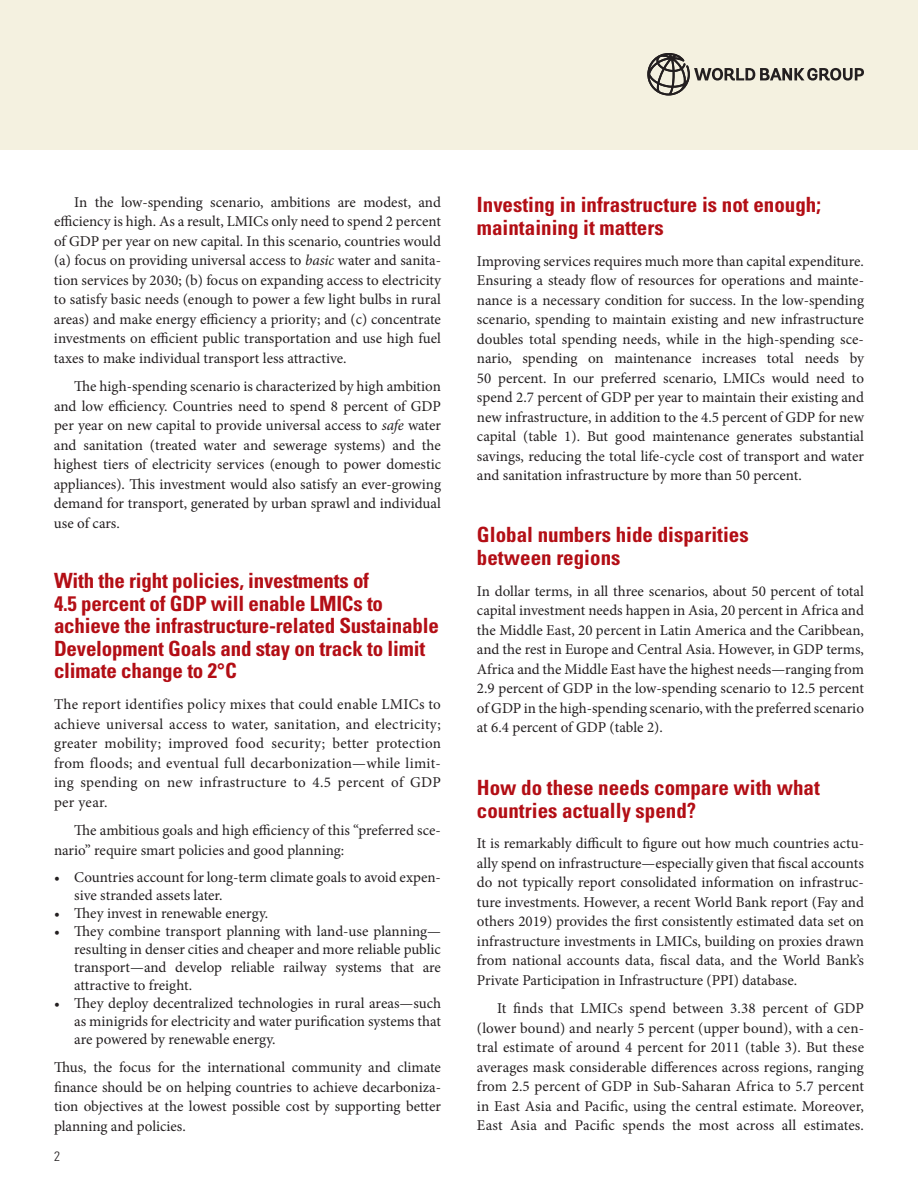
<style>
.page{position:relative;width:918px;height:1188px;background:#fff}
.page>*{position:absolute;margin:0;border:0;box-sizing:border-box;transform-origin:0 0}
.t1{font:700 condensed 21px/22.5px "Univers";letter-spacing:-.01em;color:#b30e15}
.t2{font:15px/19.5px "Minion Pro";color:#231f20;text-align:justify}
.t3{font:300 condensed 13.5px "Univers";color:#231f20}
.s1{font-style:italic}
</style>
<div class="page">
<div style="left:0;top:0;width:918px;height:150px;background:#f4f1e0"></div>
<svg style="left:647px;top:53px;width:217px;height:42px"></svg>
<p class="t2" style="left:54px;top:192px;width:389px;text-indent:20px">In the low-spending scenario, ambitions are modest, and efficiency is high. As a result, LMICs only need to spend 2 percent of GDP per year on new capital. In this scenario, countries would (a) focus on providing universal access to <span class="s1">basic</span> water and sanita&shy;tion services by 2030; (b) focus on expanding access to electricity to satisfy basic needs (enough to power a few light bulbs in rural areas) and make energy efficiency a priority; and (c) concentrate investments on efficient public transportation and use high fuel taxes to make individual transport less attractive.</p>
<p class="t2" style="left:54px;top:377px;width:389px;text-indent:20px">The high-spending scenario is characterized by high ambition and low efficiency. Countries need to spend 8 percent of GDP per year on new capital to provide universal access to <span class="s1">safe</span> water and sanitation (treated water and sewerage systems) and the highest tiers of electricity services (enough to power domestic appliances). This investment would also satisfy an ever-growing demand for transport, generated by urban sprawl and individual use of cars.</p>
<h1 class="t1" style="left:54px;top:570px;width:386px">With the right policies, investments of<br>4.5 percent of GDP will enable LMICs to achieve the infrastructure-related Sustainable Development Goals and stay on track to limit climate change to 2°C</h1>
<p class="t2" style="left:54px;top:695px;width:389px">The report identifies policy mixes that could enable LMICs to achieve universal access to water, sanitation, and electricity; greater mobility; improved food security; better protection from floods; and eventual full decarbonization—while limit&shy;ing spending on new infrastructure to 4.5 percent of GDP per year.</p>
<p class="t2" style="left:54px;top:821px;width:388px;text-indent:20px">The ambitious goals and high efficiency of this “preferred sce&shy;nario” require smart policies and good planning:</p>
<p class="t2" style="left:74px;top:868px;width:368px;line-height:18px;text-indent:-20px">• Countries account for long-term climate goals to avoid expen&shy;sive stranded assets later.</p>
<p class="t2" style="left:54px;top:903px;width:216px">• They invest in renewable energy.</p>
<p class="t2" style="left:74px;top:922px;width:368px;line-height:18px;text-indent:-20px">• They combine transport planning with land-use planning— resulting in denser cities and cheaper and more reliable public transport—and develop reliable railway systems that are attractive to freight.</p>
<p class="t2" style="left:74px;top:994px;width:368px;line-height:18px;text-indent:-20px">• They deploy decentralized technologies in rural areas—such as minigrids for electricity and water purification systems that are powered by renewable energy.</p>
<p class="t2" style="left:54px;top:1058px;width:389px">Thus, the focus for the international community and climate finance should be on helping countries to achieve decarboniza&shy;tion objectives at the lowest possible cost by supporting better planning and policies.</p>
<p class="t3" style="left:54px;top:1148px;width:7px">2</p>
<h1 class="t1" style="left:477px;top:194px;width:346px">Investing in infrastructure is not enough; maintaining it matters</h1>
<p class="t2" style="left:477px;top:251px;width:389px">Improving services requires much more than capital expenditure.<br>Ensuring a steady flow of resources for operations and mainte&shy;nance is a necessary condition for success. In the low-spending scenario, spending to maintain existing and new infrastructure doubles total spending needs, while in the high-spending sce&shy;nario, spending on maintenance increases total needs by 50 percent. In our preferred scenario, LMICs would need to spend 2.7 percent of GDP per year to maintain their existing and new infrastructure, in addition to the 4.5 percent of GDP for new capital (table 1). But good maintenance generates substantial savings, reducing the total life-cycle cost of transport and water and sanitation infrastructure by more than 50 percent.</p>
<h1 class="t1" style="left:477px;top:524px;width:273px">Global numbers hide disparities between regions</h1>
<p class="t2" style="left:477px;top:581px;width:389px">In dollar terms, in all three scenarios, about 50 percent of total capital investment needs happen in Asia, 20 percent in Africa and the Middle East, 20 percent in Latin America and the Caribbean, and the rest in Europe and Central Asia. However, in GDP terms, Africa and the Middle East have the highest needs—ranging from 2.9 percent of GDP in the low-spending scenario to 12.5 percent of GDP in the high-spending scenario, with the preferred scenario at 6.4 percent of GDP (table 2).</p>
<h1 class="t1" style="left:477px;top:776px;width:344px">How do these needs compare with what countries actually spend?</h1>
<p class="t2" style="left:477px;top:834px;width:389px">It is remarkably difficult to figure out how much countries actu&shy;ally spend on infrastructure—especially given that fiscal accounts do not typically report consolidated information on infrastruc&shy;ture investments. However, a recent World Bank report (Fay and others 2019) provides the first consistently estimated data set on infrastructure investments in LMICs, building on proxies drawn from national accounts data, fiscal data, and the World Bank’s Private Participation in Infrastructure (PPI) database.</p>
<p class="t2" style="left:477px;top:999px;width:389px;text-indent:20px">It finds that LMICs spend between 3.38 percent of GDP (lower bound) and nearly 5 percent (upper bound), with a cen&shy;tral estimate of around 4 percent for 2011 (table 3). But these averages mask considerable differences across regions, ranging from 2.5 percent of GDP in Sub-Saharan Africa to 5.7 percent in East Asia and Pacific, using the central estimate. Moreover, East Asia and Pacific spends the most across all estimates.</p>
</div>
